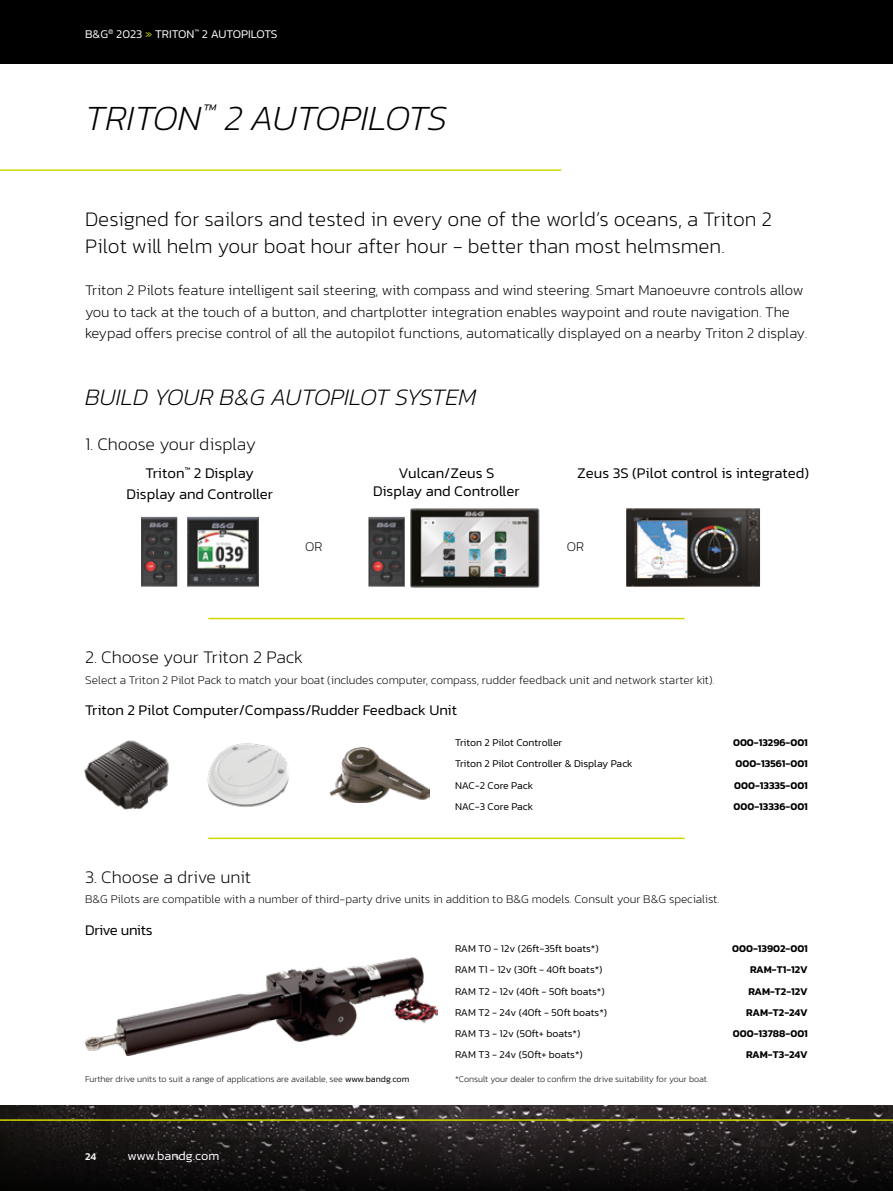
<style>
.page{position:relative;width:893px;height:1191px;background:#fff}
.page>*{position:absolute;margin:0;border:0;box-sizing:border-box;transform-origin:0 0}
.t1{font:italic 200 36px "Kanit";color:#000}
.t2{font:italic 200 24px "Kanit";color:#000}
.t3{font:200 21px/27px "Kanit";color:#000}
.t4{font:200 18px "Kanit";letter-spacing:-.005em;color:#000}
.t5{font:200 15px/21px "Kanit";color:#000}
.t6{font:300 15px/21px "Kanit";color:#000;text-align:center}
.t7{font:300 15px "Kanit";letter-spacing:-.025em;color:#000}
.t8{font:200 13.5px "Kanit";color:#000}
.t9{font:300 12.75px "Kanit";color:#fff}
.t10{font:200 12px "Kanit";color:#000}
.t11{font:300 12px "Kanit";color:#fff}
.t12{font:300 10.5px "Kanit";color:#000}
.t13{font:600 10.5px "Kanit";color:#000}
.t14{font:500 10.5px "Kanit";color:#fff}
.t15{font:200 9px "Kanit";color:#000}
.s1{color:#d1d700}
.s2{font-weight:300}
</style>
<div class="page">
<hr style="left:0;top:169px;width:561px;height:2px;background:#d1d700">
<hr style="left:208px;top:618px;width:477px;height:1px;background:#d1d700">
<img style="left:187px;top:516px;width:72px;height:70px">
<img style="left:141px;top:516px;width:36px;height:70px">
<img style="left:368px;top:516px;width:37px;height:70px">
<img style="left:626px;top:508px;width:134px;height:79px">
<img style="left:410px;top:508px;width:130px;height:80px">
<img style="left:330px;top:747px;width:99px;height:56px">
<img style="left:207px;top:743px;width:82px;height:64px">
<img style="left:84px;top:740px;width:85px;height:70px">
<img style="left:85px;top:957px;width:353px;height:98px">
<hr style="left:208px;top:837px;width:477px;height:2px;background:#d1d700">
<div style="left:0;top:0;width:893px;height:64px;background:#000"></div>
<img style="left:0;top:1106px;width:893px;height:85px">
<hr style="left:0;top:1119px;width:893px;height:1px;background:#d1d700">
<p class="t11" style="left:85px;top:25px;width:194px">B&amp;G<sup>®</sup> 2023 <span class="s1">»</span> TRITON<sup>™</sup> 2 AUTOPILOTS</p>
<h1 class="t1" style="left:85px;top:93px;width:364px">TRITON<sup>™</sup> 2 AUTOPILOTS</h1>
<h3 class="t3" style="left:85px;top:206px;width:688px">Designed for sailors and tested in every one of the world’s oceans, a Triton 2<br>Pilot will helm your boat hour after hour - better than most helmsmen.</h3>
<p class="t5" style="left:85px;top:280px;width:724px">Triton 2 Pilots feature intelligent sail steering, with compass and wind steering. Smart Manoeuvre controls allow you to tack at the touch of a button, and chartplotter integration enables waypoint and route navigation. The keypad offers precise control of all the autopilot functions, automatically displayed on a nearby Triton 2 display.</p>
<h2 class="t2" style="left:85px;top:381px;width:393px">BUILD YOUR B&amp;G AUTOPILOT SYSTEM</h2>
<p class="t4" style="left:85px;top:432px;width:172px">1. Choose your display</p>
<p class="t6" style="left:127px;top:462px;width:148px">Triton<sup>™</sup> 2 Display<br>Display and Controller</p>
<p class="t6" style="left:373px;top:463px;width:148px;line-height:18px">Vulcan/Zeus S<br>Display and Controller</p>
<p class="t6" style="left:577px;top:462px;width:233px">Zeus 3S (Pilot control is integrated)</p>
<p class="t8" style="left:305px;top:537px;width:19px">OR</p>
<p class="t8" style="left:567px;top:537px;width:19px">OR</p>
<p class="t4" style="left:85px;top:644px;width:219px">2. Choose your Triton 2 Pack</p>
<p class="t10" style="left:85px;top:671px;width:631px">Select a Triton 2 Pilot Pack to match your boat (includes computer, compass, rudder feedback unit and network starter kit).</p>
<p class="t6" style="left:85px;top:699px;width:373px">Triton 2 Pilot Computer/Compass/Rudder Feedback Unit</p>
<p class="t12" style="left:455px;top:735px;width:109px">Triton 2 Pilot Controller</p>
<p class="t13" style="left:733px;top:734px;width:76px">000-13296-001</p>
<p class="t12" style="left:455px;top:756px;width:179px">Triton 2 Pilot Controller &amp; Display Pack</p>
<p class="t13" style="left:735px;top:756px;width:74px">000-13561-001</p>
<p class="t12" style="left:455px;top:777px;width:80px">NAC-2 Core Pack</p>
<p class="t13" style="left:734px;top:777px;width:75px">000-13335-001</p>
<p class="t12" style="left:455px;top:799px;width:80px">NAC-3 Core Pack</p>
<p class="t13" style="left:733px;top:798px;width:76px">000-13336-001</p>
<p class="t4" style="left:85px;top:864px;width:168px">3. Choose a drive unit</p>
<p class="t10" style="left:85px;top:891px;width:636px">B&amp;G Pilots are compatible with a number of third-party drive units in addition to B&amp;G models. Consult your B&amp;G specialist.</p>
<p class="t7" style="left:85px;top:919px;width:69px">Drive units</p>
<p class="t15" style="left:85px;top:1073px;width:326px">Further drive units to suit a range of applications are available, see <span class="s2">www.bandg.com</span></p>
<p class="t14" style="left:85px;top:1148px;width:13px">24</p>
<p class="t9" style="left:128px;top:1146px;width:93px">www.bandg.com</p>
<p class="t12" style="left:455px;top:941px;width:145px">RAM T0 - 12v (26ft-35ft boats*)</p>
<p class="t13" style="left:732px;top:940px;width:77px">000-13902-001</p>
<p class="t12" style="left:455px;top:962px;width:149px">RAM T1 - 12v (30ft - 40ft boats*)</p>
<p class="t13" style="left:750px;top:961px;width:59px">RAM-T1-12V</p>
<p class="t12" style="left:455px;top:983px;width:151px">RAM T2 - 12v (40ft - 50ft boats*)</p>
<p class="t13" style="left:748px;top:983px;width:61px">RAM-T2-12V</p>
<p class="t12" style="left:455px;top:1005px;width:154px">RAM T2 - 24v (40ft - 50ft boats*)</p>
<p class="t13" style="left:746px;top:1004px;width:63px">RAM-T2-24V</p>
<p class="t12" style="left:455px;top:1026px;width:127px">RAM T3 - 12v (50ft+ boats*)</p>
<p class="t13" style="left:733px;top:1025px;width:77px">000-13788-001</p>
<p class="t12" style="left:455px;top:1047px;width:129px">RAM T3 - 24v (50ft+ boats*)</p>
<p class="t13" style="left:746px;top:1046px;width:63px">RAM-T3-24V</p>
<p class="t15" style="left:455px;top:1073px;width:255px">*Consult your dealer to confirm the drive suitability for your boat.</p>
</div>
